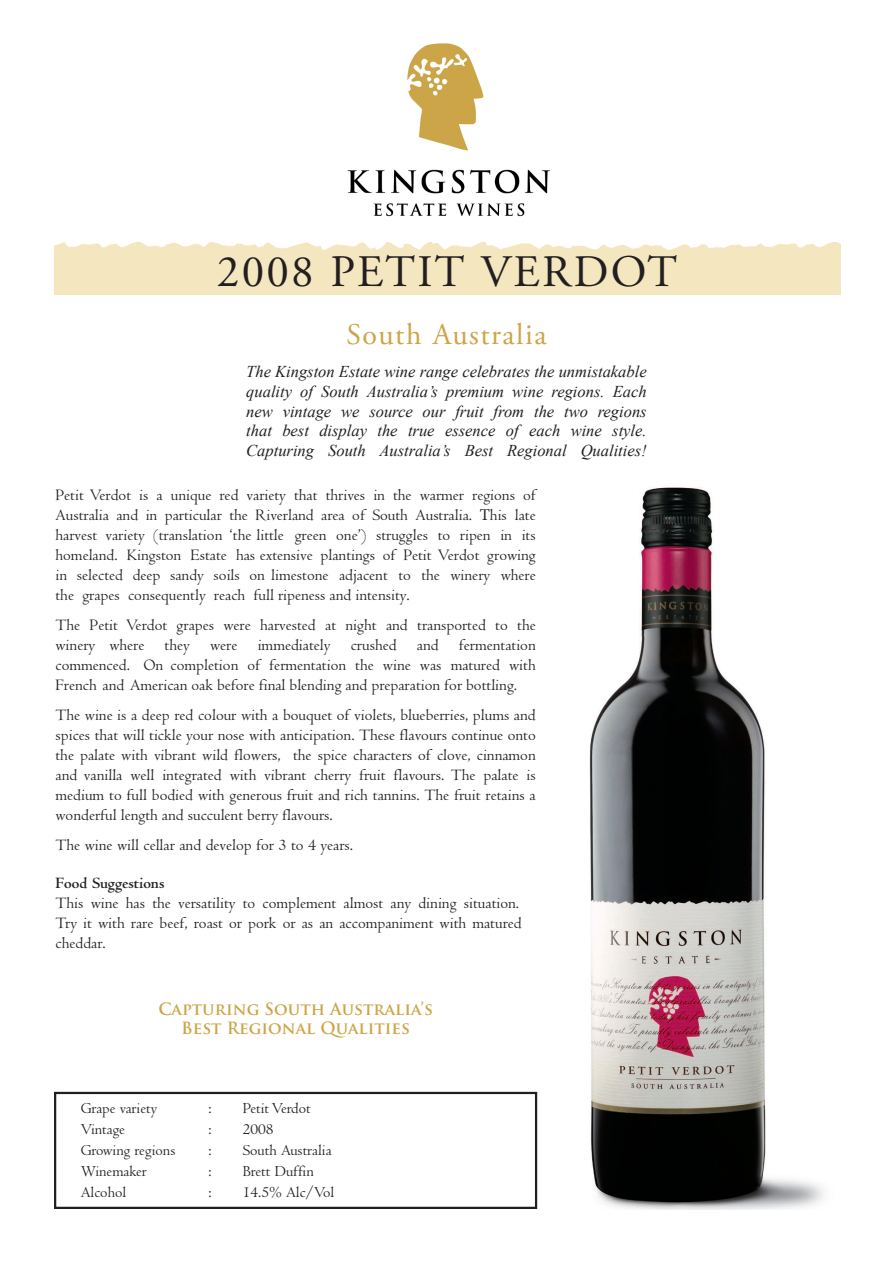
<style>
.page{position:relative;width:893px;height:1263px;background:#fff}
.page>*{position:absolute;margin:0;border:0;box-sizing:border-box;transform-origin:0 0}
.t1{font:45px "Adobe Garamond Pro";letter-spacing:.05em;color:#231f20}
.t2{font:30px "Adobe Garamond Pro";letter-spacing:.05em;color:#cca548}
.Dionysis_tasting_tex{font:16.5px/20px "Centaur";color:#231f20;text-align:justify}
.t3{font:italic 16.5px/19.8px "Times New Roman";color:#231f20;text-align:justify}
.Dionysis_tasting_tex-2{font:700 16.5px/19.8px "Trajan Pro";color:#cca548;text-align:center}
.Dionysis_tasting_tex-3{font:15.75px "Centaur";color:#231f20}
.s1{font-family:"Minion Pro"}
.s2{font-weight:700}
</style>
<div class="page">
<img style="left:347px;top:43px;width:203px;height:174px">
<div style="left:54px;top:1092px;width:483px;height:117px;border:2px solid #231f20"></div>
<img style="left:54px;top:242px;width:786px;height:52px">
<img style="left:589px;top:487px;width:235px;height:722px">
<p class="t1" style="left:217px;top:245px;width:462px">2008 PETIT VERDOT</p>
<p class="t2" style="left:347px;top:316px;width:201px">South Australia</p>
<p class="t3" style="left:246px;top:361px;width:402px">The Kingston Estate wine range celebrates the unmistakable quality of South Australia’s premium wine regions. Each new vintage we source our fruit from the two regions that best display the true essence of each wine style.</p>
<p class="t3" style="left:246px;top:440px;width:402px">Capturing South Australia’s Best Regional Qualities!</p>
<p class="Dionysis_tasting_tex" style="left:55px;top:486px;width:482px">Petit Verdot is a unique red variety that thrives in the warmer regions of Australia and in particular the Riverland area of South Australia. <span class="s1">T</span>his late harvest variety (translation ‘the little green one’) struggles to ripen in its homeland. Kingston Estate has extensive plantings of Petit Verdot growing in selected deep sandy soils on limestone adjacent to the winery where the grapes consequently reach full ripeness and intensity.</p>
<p class="Dionysis_tasting_tex" style="left:55px;top:615px;width:482px">The Petit Verdot grapes were harvested at night and transported to the winery where they were immediately crushed and fermentation commenced. On completion of fermentation the wine was matured with French and American oak before final blending and preparation for bottling.</p>
<p class="Dionysis_tasting_tex" style="left:55px;top:706px;width:482px">The wine is a deep red colour with a bouquet of violets, blueberries, plums and spices that will tickle your nose with anticipation. These flavours continue onto the palate with vibrant wild flowers, the spice characters of clove, cinnamon and vanilla well integrated with vibrant cherry fruit flavours. The palate is medium to full bodied with generous fruit and rich tannins. The fruit retains a wonderful length and succulent berry flavours.</p>
<p class="Dionysis_tasting_tex" style="left:56px;top:836px;width:299px">The wine will cellar and develop for 3 to 4 years.</p>
<p class="Dionysis_tasting_tex" style="left:56px;top:874px;width:468px;text-align:left"><span class="s2">Food Suggestions<br></span>This wine has the versatility to complement almost any dining situation.<br>Try it with rare beef, roast or pork or as an accompaniment with matured cheddar.</p>
<p class="Dionysis_tasting_tex-2" style="left:158px;top:999px;width:276px">Capturing South Australia’s<br>Best Regional Qualities</p>
<p class="Dionysis_tasting_tex-3" style="left:81px;top:1099px;width:78px">Grape variety</p>
<p class="Dionysis_tasting_tex-3" style="left:208px;top:1099px;width:5px">:</p>
<p class="Dionysis_tasting_tex-3" style="left:243px;top:1099px;width:69px">Petit Verdot</p>
<p class="Dionysis_tasting_tex-3" style="left:81px;top:1120px;width:46px">Vintage</p>
<p class="Dionysis_tasting_tex-3" style="left:208px;top:1120px;width:5px">:</p>
<p class="Dionysis_tasting_tex-3" style="left:243px;top:1120px;width:32px">2008</p>
<p class="Dionysis_tasting_tex-3" style="left:81px;top:1141px;width:96px">Growing regions</p>
<p class="Dionysis_tasting_tex-3" style="left:208px;top:1141px;width:5px">:</p>
<p class="Dionysis_tasting_tex-3" style="left:243px;top:1141px;width:90px">South Australia</p>
<p class="Dionysis_tasting_tex-3" style="left:81px;top:1162px;width:68px">Winemaker</p>
<p class="Dionysis_tasting_tex-3" style="left:208px;top:1162px;width:5px">:</p>
<p class="Dionysis_tasting_tex-3" style="left:243px;top:1162px;width:72px">Brett Duffin</p>
<p class="Dionysis_tasting_tex-3" style="left:81px;top:1184px;width:47px">Alcohol</p>
<p class="Dionysis_tasting_tex-3" style="left:208px;top:1184px;width:5px">:</p>
<p class="Dionysis_tasting_tex-3" style="left:243px;top:1184px;width:93px">14.5% Alc/Vol</p>
</div>
